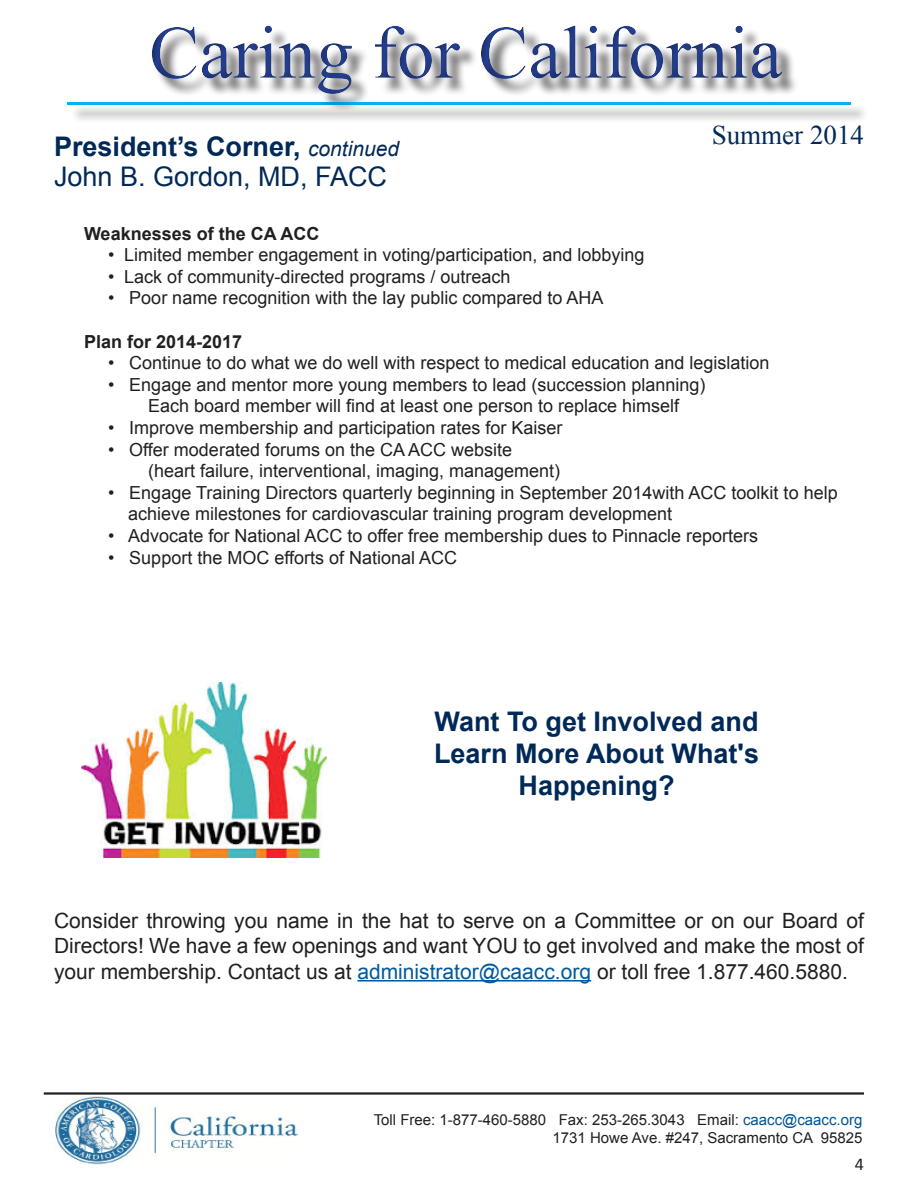
<style>
.page{position:relative;width:918px;height:1188px;background:#fff}
.page>*{position:absolute;margin:0;border:0;box-sizing:border-box;transform-origin:0 0}
.t1{font:75px "Times New Roman";color:#253f8e}
.t2{font:54px "Times New Roman";color:#00b5f0}
.t3{font:700 27px/32.4px "Arial";color:#002957;text-align:center}
.t4{font:27px "Arial";color:#002957}
.t5{font:27px "Times New Roman";color:#002957}
.t6{font:21px/25.2px "Arial";color:#231f20;text-align:justify}
.t7{font:18px "Arial";color:#231f20}
.t8{font:700 18px "Arial";color:#231f20}
.t9{font:18px "Calibri";color:#231f20}
.t10{font:15px/18px "Arial";color:#231f20;text-align:right}
.s1{font-weight:400;font-style:italic;font-size:21px}
.s2{color:#005a9f}
.s3{color:#005595}
</style>
<div class="page">
<div style="left:53px;top:6px;width:812px;height:118px;background:#231f20;opacity:.5"></div>
<hr style="left:44px;top:1093px;width:820px;height:1px;background:#231f20">
<hr style="left:44px;top:1094px;width:820px;height:1px;background:#231f20">
<img style="left:55px;top:1096px;width:243px;height:68px">
<hr style="left:357px;top:980px;width:234px;height:2px;background:#005a9f">
<img style="left:82px;top:683px;width:245px;height:175px">
<h1 class="t1" style="left:149px;top:2px;width:635px">Caring for California</h1>
<h3 class="t5" style="left:712px;top:117px;width:154px">Summer 2014</h3>
<h2 class="t2" style="left:68px;top:38px;width:784px">_____________________________</h2>
<p class="t3" style="left:54px;top:131px;width:347px">President’s Corner, <span class="s1">continued</span></p>
<p class="t4" style="left:54px;top:158px;width:335px">John B. Gordon, MD, FACC</p>
<p class="t8" style="left:84px;top:221px;width:237px">Weaknesses of the CA ACC</p>
<p class="t7" style="left:108px;top:243px;width:538px">• Limited member engagement in voting/participation, and lobbying</p>
<p class="t7" style="left:108px;top:265px;width:404px">• Lack of community-directed programs / outreach</p>
<p class="t7" style="left:108px;top:286px;width:497px">• Poor name recognition with the lay public compared to AHA</p>
<p class="t8" style="left:84px;top:329px;width:160px">Plan for 2014-2017</p>
<p class="t7" style="left:108px;top:351px;width:663px">• Continue to do what we do well with respect to medical education and legislation</p>
<p class="t7" style="left:108px;top:373px;width:599px">• Engage and mentor more young members to lead (succession planning)</p>
<p class="t7" style="left:148px;top:394px;width:533px">Each board member will find at least one person to replace himself</p>
<p class="t7" style="left:108px;top:416px;width:456px">• Improve membership and participation rates for Kaiser</p>
<p class="t7" style="left:108px;top:437px;width:406px">• Offer moderated forums on the CA ACC website</p>
<p class="t7" style="left:148px;top:459px;width:414px">(heart failure, interventional, imaging, management)</p>
<p class="t7" style="left:108px;top:481px;width:731px">• Engage Training Directors quarterly beginning in September 2014with ACC toolkit to help</p>
<p class="t7" style="left:128px;top:502px;width:546px">achieve milestones for cardiovascular training program development</p>
<p class="t7" style="left:108px;top:524px;width:652px">• Advocate for National ACC to offer free membership dues to Pinnacle reporters</p>
<p class="t7" style="left:108px;top:545px;width:351px">• Support the MOC efforts of National ACC</p>
<p class="t3" style="left:434px;top:706px;width:326px">Want To get Involved and<br>Learn More About What's<br>Happening?</p>
<p class="t6" style="left:54px;top:908px;width:811px">Consider throwing you name in the hat to serve on a Committee or on our Board of Directors! We have a few openings and want YOU to get involved and make the most of your membership. Contact us at <span class="s2">administrator@caacc.org</span> or toll free 1.877.460.5880.</p>
<p class="t10" style="left:374px;top:1111px;width:490px">Toll Free: 1-877-460-5880 Fax: 253-265.3043 Email: <span class="s3">caacc@caacc.org<br></span>1731 Howe Ave. #247, Sacramento CA 95825</p>
<p class="t9" style="left:855px;top:1153px;width:11px">4</p>
</div>
